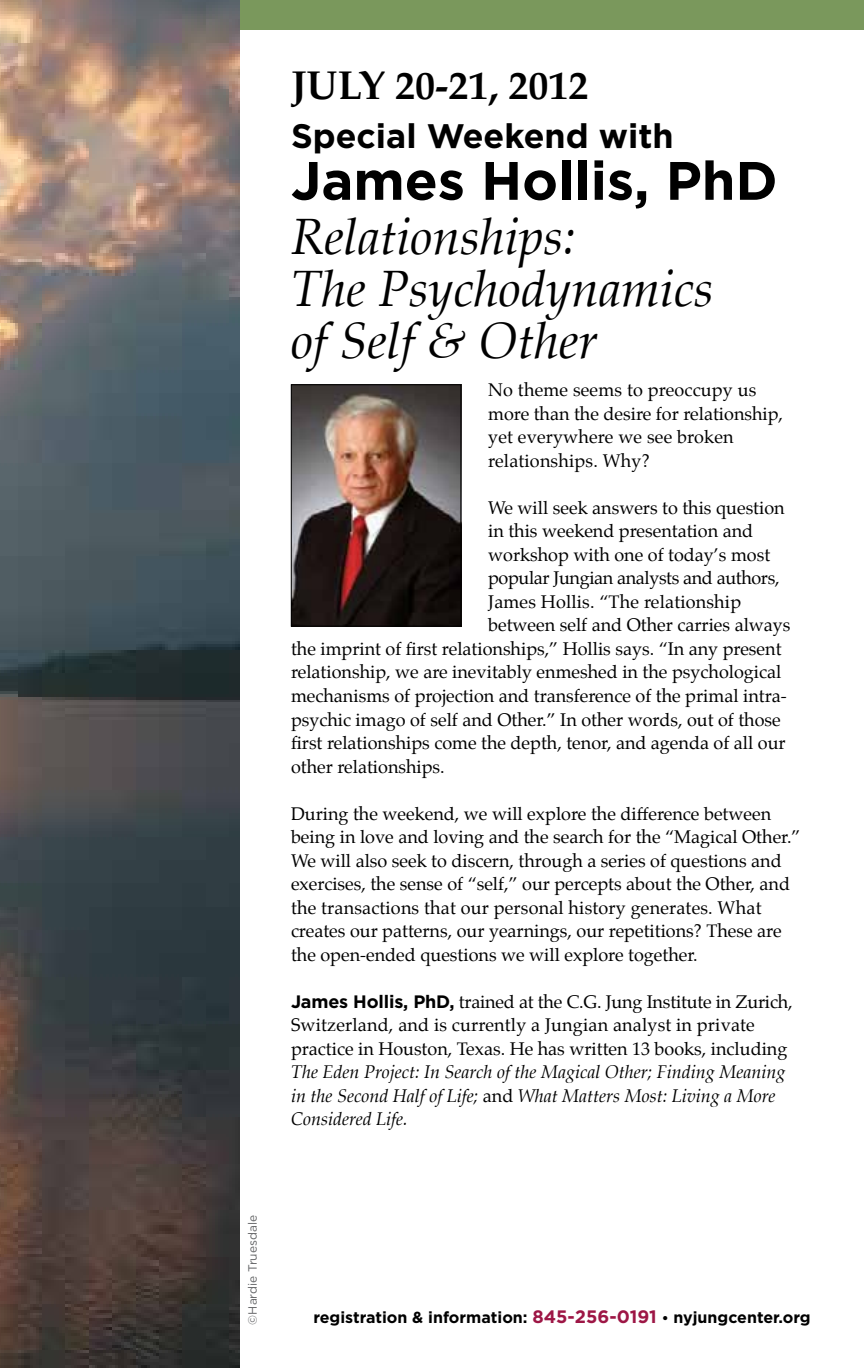
<style>
.page{position:relative;width:864px;height:1368px;background:#fff}
.page>*{position:absolute;margin:0;border:0;box-sizing:border-box;transform-origin:0 0}
.t1{font:700 54px "Gotham";color:#000}
.t2{font:italic 50px/52px "Palatino";color:#000}
.t3{font:700 40px "Palatino";color:#000}
.t4{font:700 34px "Gotham";color:#000}
.t5{font:18px/23.6px "Palatino";color:#000}
.t6{font:italic 18px/23.6px "Palatino";color:#000}
.t7{font:18px "Palatino";letter-spacing:-.02em;color:#000}
.t8{font:700 16px "Gotham";color:#000}
.t9{font:12px "Gotham";color:#636466}
.s1{font-family:"Gotham";font-weight:700}
.s2{font-style:normal}
.s3{font-size:18px;color:#9d1645}
.s4{font-size:14px}
</style>
<div class="page">
<div style="left:207px;top:0;width:657px;height:29px;background:#7a985c"></div>
<img style="left:0;top:0;width:239px;height:1367px">
<img style="left:293px;top:386px;width:166px;height:238px">
<div style="left:291px;top:384px;width:170px;height:242px;border:1px solid #000"></div>
<h3 class="t3" style="left:291px;top:51px;width:299px">July 20-21, 2012</h3>
<h3 class="t4" style="left:291px;top:116px;width:384px">Special Weekend with</h3>
<h1 class="t1" style="left:291px;top:149px;width:488px">James Hollis, PhD</h1>
<h2 class="t2" style="left:291px;top:210px;width:424px">Relationships:<br>The Psychodynamics of Self &amp; Other</h2>
<p class="t5" style="left:488px;top:378px;width:296px">No theme seems to preoccupy us more than the desire for relationship, yet everywhere we see broken relationships. Why?</p>
<p class="t5" style="left:488px;top:496px;width:298px">We will seek answers to this question</p>
<p class="t5" style="left:488px;top:519px;width:267px">in this weekend presentation and</p>
<p class="t5" style="left:488px;top:543px;width:284px">workshop with one of today’s most</p>
<p class="t7" style="left:488px;top:563px;width:293px">popular Jungian analysts and authors,</p>
<p class="t5" style="left:488px;top:590px;width:255px">James Hollis. “The relationship</p>
<p class="t5" style="left:488px;top:613px;width:304px">between self and Other carries always</p>
<p class="t5" style="left:291px;top:637px;width:492px">the imprint of first relationships,” Hollis says. “In any present</p>
<p class="t5" style="left:291px;top:660px;width:492px">relationship, we are inevitably enmeshed in the psychological</p>
<p class="t5" style="left:291px;top:684px;width:497px">mechanisms of projection and transference of the primal intra-</p>
<p class="t5" style="left:291px;top:707px;width:491px">psychic imago of self and Other.” In other words, out of those</p>
<p class="t5" style="left:291px;top:731px;width:496px">first relationships come the depth, tenor, and agenda of all our</p>
<p class="t5" style="left:291px;top:755px;width:155px">other relationships.</p>
<p class="t5" style="left:291px;top:801px;width:511px">During the weekend, we will explore the difference between being in love and loving and the search for the “Magical Other.” We will also seek to discern, through a series of questions and exercises, the sense of “self,” our percepts about the Other, and the transactions that our personal history generates. What creates our patterns, our yearnings, our repetitions? These are the open-ended questions we will explore together.</p>
<p class="t5" style="left:291px;top:990px;width:503px"><span class="s1">James H ollis, PhD,</span> trained at the C.G. Jung Institute in Zurich,<br>Switzerland, and is currently a Jungian analyst in private practice in Houston, Texas. He has written 13 books, including</p>
<p class="t6" style="left:291px;top:1060px;width:496px">The Eden Project: In Search of the Magical Other; Finding Meaning in the Second Half of Life; <span class="s2">and</span> What Matters Most: Living a More<br>Considered Life.</p>
<p class="t9" style="left:246px;top:1325px;width:111px;rotate:-90deg">©Hardie Truesdale</p>
<p class="t8" style="left:313px;top:1308px;width:499px">registration &amp; information: <span class="s3">845-256-0191</span> <span class="s4">•</span> nyjungcenter.org</p>
</div>
